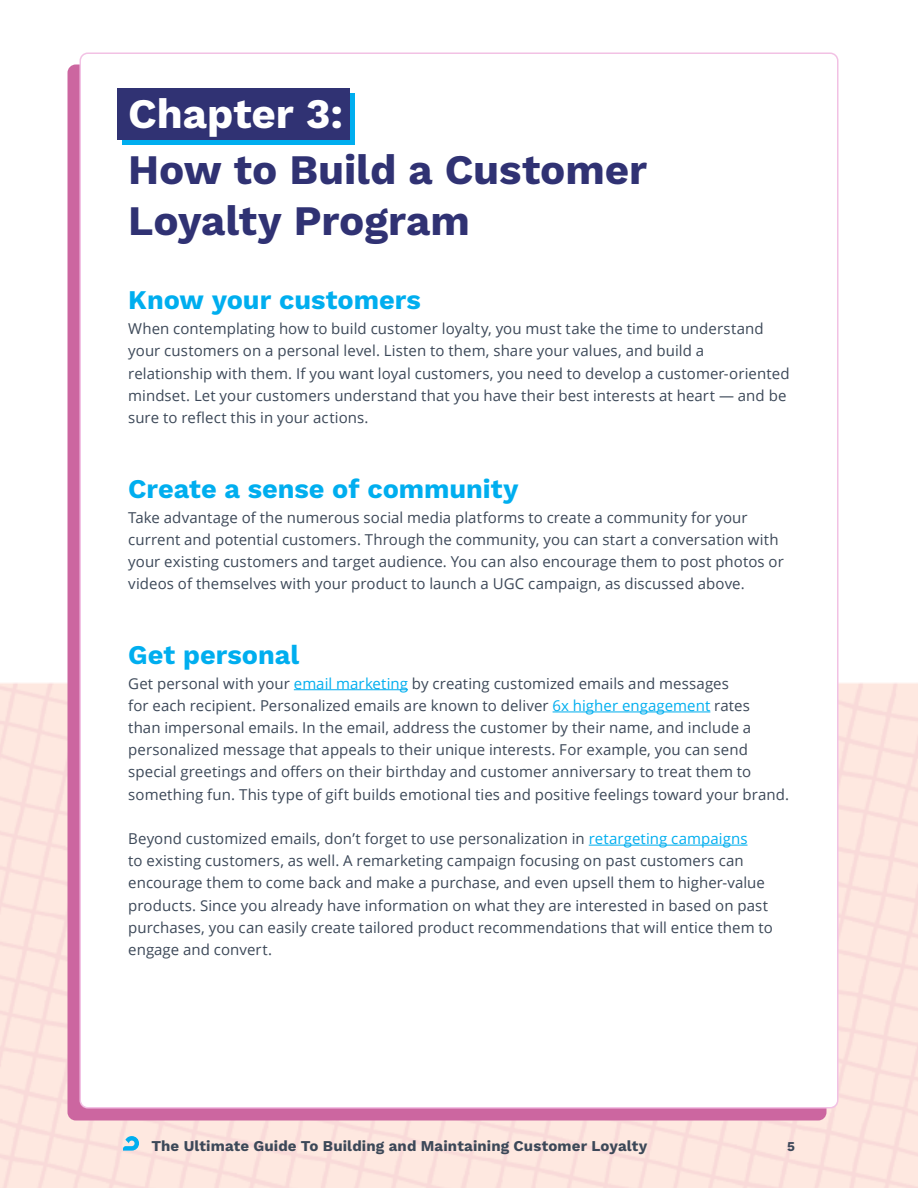
<style>
.page{position:relative;width:918px;height:1188px;background:#fff}
.page>*{position:absolute;margin:0;border:0;box-sizing:border-box;transform-origin:0 0}
.t1{font:700 42px/50.4px "Work Sans";letter-spacing:-.005em;color:#303273}
.t2{font:700 42px "Work Sans";color:#fff}
.t3{font:700 27px "Work Sans";color:#00aeef}
.t4{font:15px/22.2px "Open Sans";letter-spacing:.005em;color:#3c4858}
.t5{font:700 15px "Work Sans";letter-spacing:.01em;color:#3c4858}
.t6{font:700 13.5px "Work Sans";color:#3c4858}
.s1{color:#00aeef}
</style>
<div class="page">
<img style="left:0;top:682px;width:918px;height:506px">
<div style="left:68px;top:65px;width:758px;height:1055px;background:#cc66a0;border-radius:8px"></div>
<div style="left:80px;top:53px;width:758px;height:1055px;background:#fff;border-radius:8px"></div>
<svg style="left:123px;top:1136px;width:16px;height:15px"></svg>
<hr style="left:294px;top:689px;width:114px;height:1px;background:#00aeef">
<hr style="left:553px;top:712px;width:157px;height:1px;background:#00aeef">
<hr style="left:589px;top:845px;width:159px;height:1px;background:#00aeef">
<div style="left:122px;top:93px;width:233px;height:52px;background:#00aeef"></div>
<div style="left:118px;top:88px;width:232px;height:52px;background:#303273"></div>
<h1 class="t2" style="left:128px;top:89px;width:217px">Chapter 3:</h1>
<h1 class="t1" style="left:128px;top:147px;width:520px">How to Build a Customer<br>Loyalty Program</h1>
<h2 class="t3" style="left:128px;top:284px;width:294px">Know your customers</h2>
<p class="t4" style="left:128px;top:317px;width:663px">When contemplating how to build customer loyalty, you must take the time to understand your customers on a personal level. Listen to them, share your values, and build a relationship with them. If you want loyal customers, you need to develop a customer-oriented mindset. Let your customers understand that you have their best interests at heart — and be sure to reflect this in your actions.</p>
<h2 class="t3" style="left:128px;top:473px;width:392px">Create a sense of community</h2>
<p class="t4" style="left:128px;top:506px;width:657px">Take advantage of the numerous social media platforms to create a community for your current and potential customers. Through the community, you can start a conversation with your existing customers and target audience. You can also encourage them to post photos or videos of themselves with your product to launch a UGC campaign, as discussed above.</p>
<h2 class="t3" style="left:128px;top:639px;width:173px">Get personal</h2>
<p class="t4" style="left:128px;top:672px;width:662px">Get personal with your <span class="s1">email marketing</span> by creating customized emails and messages<br>for each recipient. Personalized emails are known to deliver <span class="s1">6x higher engagement</span> rates<br>than impersonal emails. In the email, address the customer by their name, and include a personalized message that appeals to their unique interests. For example, you can send special greetings and offers on their birthday and customer anniversary to treat them to something fun. This type of gift builds emotional ties and positive feelings toward your brand.</p>
<p class="t4" style="left:128px;top:827px;width:646px">Beyond customized emails, don’t forget to use personalization in <span class="s1">retargeting campaigns<br></span>to existing customers, as well. A remarketing campaign focusing on past customers can encourage them to come back and make a purchase, and even upsell them to higher-value products. Since you already have information on what they are interested in based on past purchases, you can easily create tailored product recommendations that will entice them to engage and convert.</p>
<p class="t5" style="left:151px;top:1137px;width:498px">The Ultimate Guide To Building and Maintaining Customer Loyalty</p>
<p class="t6" style="left:787px;top:1138px;width:9px">5</p>
</div>
